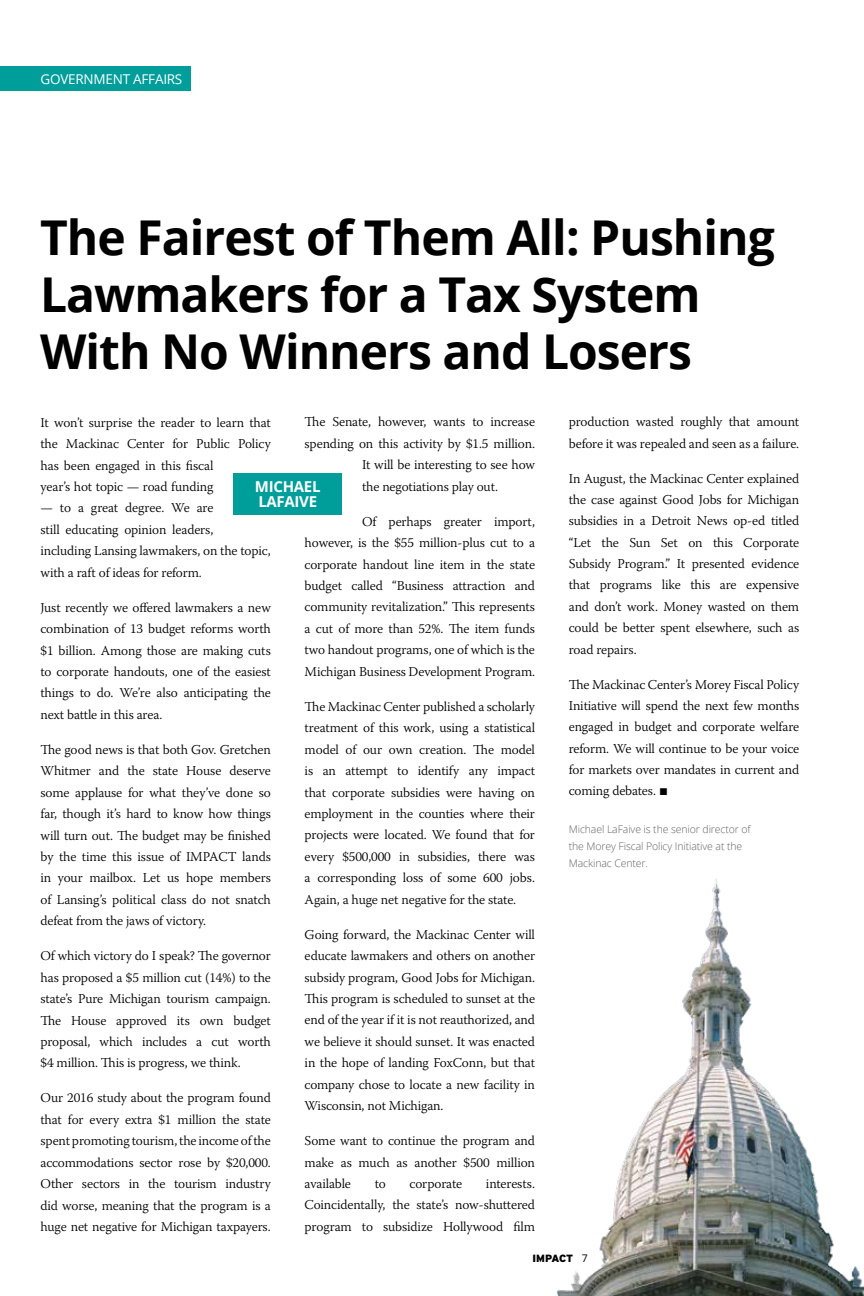
<style>
.page{position:relative;width:864px;height:1296px;background:#fff}
.page>*{position:absolute;margin:0;border:0;box-sizing:border-box;transform-origin:0 0}
.t1{font:700 48px/57px "Open Sans";letter-spacing:-.02em;color:#000}
.t2{font:700 15px/15px "Open Sans";letter-spacing:-.02em;color:#fff}
.t3{font:300 13.5px/21.5px "Warnock Pro";letter-spacing:-.01em;color:#000;text-align:justify}
.t4{font:13.5px "Open Sans";letter-spacing:-.015em;color:#fff}
.t5{font:300 10.5px/17px "Open Sans";letter-spacing:-.01em;color:#616264}
.s1{font-family:"Apex Serif";font-weight:400}
</style>
<div class="page">
<img style="left:557px;top:879px;width:307px;height:417px">
<div style="left:234px;top:473px;width:108px;height:41px;background:#009e9b"></div>
<div style="left:0;top:66px;width:190px;height:25px;background:#009e9b"></div>
<p class="t4" style="left:40px;top:69px;width:143px">GOVERNMENT AFFAIRS</p>
<h1 class="t1" style="left:40px;top:208px;width:736px">The Fairest of Them All: Pushing<br>Lawmakers for a Tax System<br>With No Winners and Losers</h1>
<p class="t3" style="left:305px;top:411px;width:232px">The Senate, however, wants to increase</p>
<p class="t3" style="left:305px;top:433px;width:232px">spending on this activity by $1.5 million.</p>
<p class="t3" style="left:362px;top:454px;width:175px">It will be interesting to see how</p>
<p class="t3" style="left:362px;top:475px;width:138px">the negotiations play out.</p>
<p class="t3" style="left:305px;top:510px;width:232px;text-indent:57px">Of perhaps greater import, however, is the $55 million-plus cut to a corporate handout line item in the state budget called “Business attraction and community revitalization.” This represents a cut of more than 52%. The item funds two handout programs, one of which is the Michigan Business Development Program.</p>
<p class="t3" style="left:305px;top:695px;width:232px">The Mackinac Center published a scholarly treatment of this work, using a statistical model of our own creation. The model is an attempt to identify any impact that corporate subsidies were having on employment in the counties where their projects were located. We found that for every $500,000 in subsidies, there was a corresponding loss of some 600 jobs.<br>Again, a huge net negative for the state.</p>
<p class="t3" style="left:305px;top:923px;width:232px">Going forward, the Mackinac Center will educate lawmakers and others on another subsidy program, Good Jobs for Michigan.<br>This program is scheduled to sunset at the end of the year if it is not reauthorized, and we believe it should sunset. It was enacted in the hope of landing FoxConn, but that company chose to locate a new facility in Wisconsin, not Michigan.</p>
<p class="t3" style="left:305px;top:1130px;width:232px">Some want to continue the program and make as much as another $500 million available</p>
<p class="t3" style="left:40px;top:411px;width:232px;text-align:left">It won’t surprise the reader to learn that the Mackinac Center for Public Policy has been engaged in this fiscal<br>year’s hot topic — road funding</p>
<p class="t3" style="left:40px;top:497px;width:232px;text-align:left">— to a great degree. We are<br>still educating opinion leaders,<br>including Lansing lawmakers, on the topic, with a raft of ideas for reform.</p>
<p class="t3" style="left:40px;top:596px;width:232px">Just recently we offered lawmakers a new combination of 13 budget reforms worth $1 billion. Among those are making cuts to corporate handouts, one of the easiest things to do. We’re also anticipating the next battle in this area.</p>
<p class="t3" style="left:40px;top:738px;width:232px">The good news is that both Gov. Gretchen Whitmer and the state House deserve some applause for what they’ve done so far, though it’s hard to know how things will turn out. The budget may be finished by the time this issue of IMPACT lands in your mailbox. Let us hope members of Lansing’s political class do not snatch defeat from the jaws of victory.</p>
<p class="t3" style="left:40px;top:945px;width:232px">Of which victory do I speak? The governor has proposed a $5 million cut (14%) to the state’s Pure Michigan tourism campaign.<br>The House approved its own budget proposal, which includes a cut worth $4 million. This is progress, we think.</p>
<p class="t3" style="left:40px;top:1087px;width:232px">Our 2016 study about the program found that for every extra $1 million the state spent promoting tourism, the income of the accommodations sector rose by $20,000.<br>Other sectors in the tourism industry did worse, meaning that the program is a huge net negative for Michigan taxpayers.</p>
<p class="t2" style="left:255px;top:479px;width:67px">MICHAEL<br>LAFAIVE</p>
<p class="t3" style="left:305px;top:1173px;width:232px;text-indent:181px">interests.<br>Coincidentally, the state’s now-shuttered program to subsidize Hollywood film</p>
<p class="t3" style="left:375px;top:1173px;width:13px">to</p>
<p class="t3" style="left:410px;top:1173px;width:54px">corporate</p>
<p class="t3" style="left:569px;top:411px;width:232px">production wasted roughly that amount before it was repealed and seen as a failure.</p>
<p class="t3" style="left:569px;top:467px;width:232px">In August, the Mackinac Center explained the case against Good Jobs for Michigan subsidies in a Detroit News op-ed titled “Let the Sun Set on this Corporate Subsidy Program.” It presented evidence that programs like this are expensive and don’t work. Money wasted on them could be better spent elsewhere, such as road repairs.</p>
<p class="t3" style="left:569px;top:673px;width:232px">The Mackinac Center’s Morey Fiscal Policy Initiative will spend the next few months engaged in budget and corporate welfare reform. We will continue to be your voice for markets over mandates in current and coming debates. <span class="s1">¬</span></p>
<p class="t5" style="left:569px;top:820px;width:183px">Michael LaFaive is the senior director of the Morey Fiscal Policy Initiative at the<br>Mackinac Center.</p>
</div>
